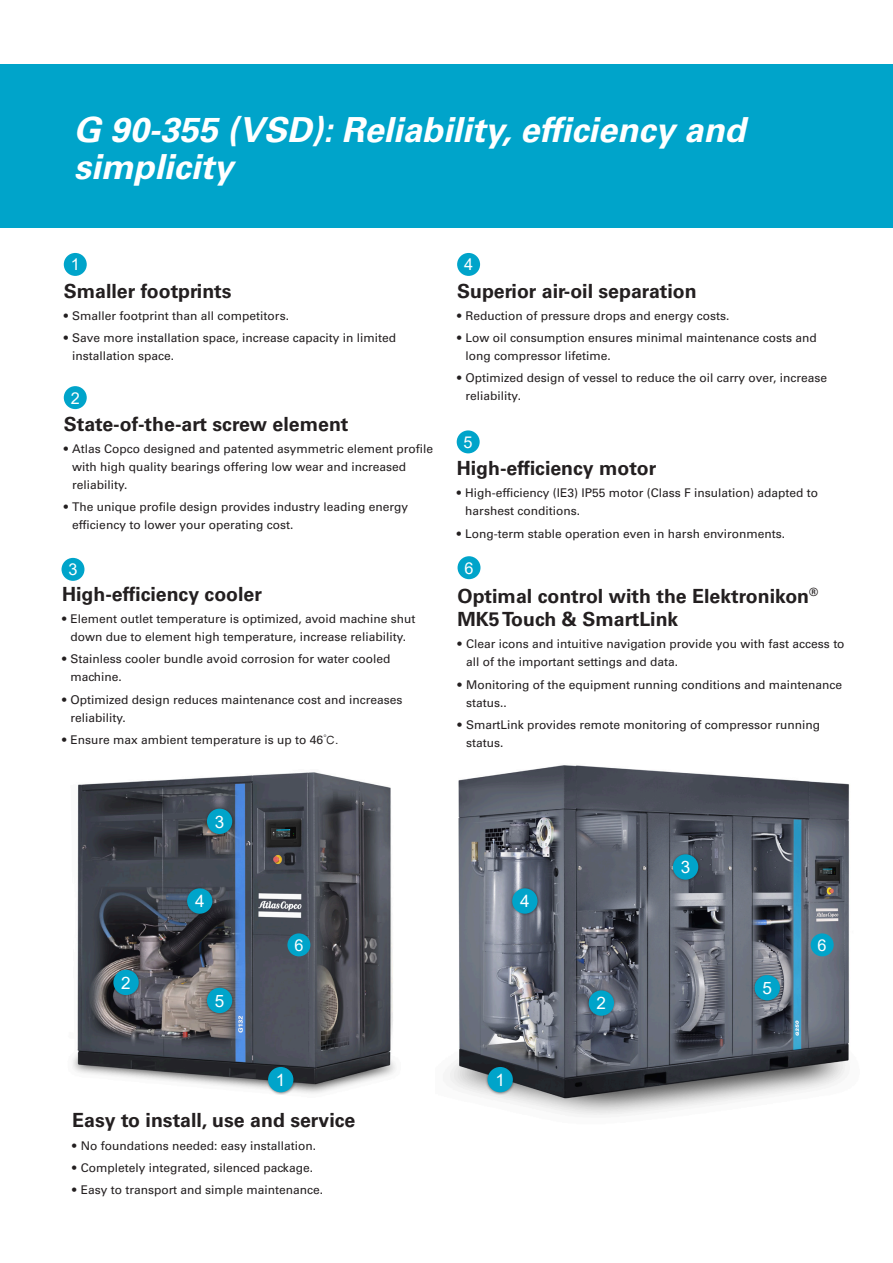
<style>
.page{position:relative;width:893px;height:1263px;background:#fff}
.page>*{position:absolute;margin:0;border:0;box-sizing:border-box;transform-origin:0 0}
.HEADLINE_level_1{font:italic 700 34.5px/37.5px "Univers LT Std";color:#fff}
.Subhead_level_02__BLACK{font:700 19.5px/23.4px "Univers LT Std";color:#231f20}
.t1{font:17.1px "Arial";color:#fff}
.t2{font:16.35px "Arial";color:#fff}
.Bullets__BLACK{font:12px/18px "Univers LT Std";color:#231f20}
.s1{font-family:"Sim Hei"}
.s2{font-family:"Arial"}
</style>
<div class="page">
<div style="left:0;top:64px;width:893px;height:163px;background:#00a4ca"></div>
<img style="left:450px;top:765px;width:400px;height:350px">
<div style="left:586px;top:988px;width:31px;height:30px;background:#231f20;opacity:.5"></div>
<div style="left:589px;top:990px;width:25px;height:26px;background:#00a4ca;border-radius:50%"></div>
<div style="left:752px;top:973px;width:30px;height:30px;background:#231f20;opacity:.5"></div>
<div style="left:755px;top:975px;width:25px;height:25px;background:#00a4ca;border-radius:50%"></div>
<div style="left:485px;top:1065px;width:30px;height:30px;background:#231f20;opacity:.5"></div>
<div style="left:487px;top:1067px;width:26px;height:25px;background:#00a4ca;border-radius:50%"></div>
<div style="left:671px;top:852px;width:30px;height:30px;background:#231f20;opacity:.5"></div>
<div style="left:673px;top:854px;width:25px;height:26px;background:#00a4ca;border-radius:50%"></div>
<div style="left:510px;top:886px;width:30px;height:30px;background:#231f20;opacity:.5"></div>
<div style="left:512px;top:888px;width:25px;height:26px;background:#00a4ca;border-radius:50%"></div>
<img style="left:73px;top:772px;width:323px;height:322px">
<div style="left:266px;top:1065px;width:30px;height:30px;background:#231f20;opacity:.5"></div>
<div style="left:268px;top:1067px;width:25px;height:25px;background:#00a4ca;border-radius:50%"></div>
<div style="left:111px;top:968px;width:30px;height:30px;background:#231f20;opacity:.5"></div>
<div style="left:113px;top:970px;width:26px;height:25px;background:#00a4ca;border-radius:50%"></div>
<div style="left:205px;top:806px;width:30px;height:31px;background:#231f20;opacity:.5"></div>
<div style="left:207px;top:809px;width:25px;height:25px;background:#00a4ca;border-radius:50%"></div>
<div style="left:185px;top:886px;width:30px;height:30px;background:#231f20;opacity:.5"></div>
<div style="left:187px;top:888px;width:25px;height:26px;background:#00a4ca;border-radius:50%"></div>
<div style="left:205px;top:986px;width:30px;height:30px;background:#231f20;opacity:.5"></div>
<div style="left:207px;top:988px;width:25px;height:25px;background:#00a4ca;border-radius:50%"></div>
<div style="left:457px;top:430px;width:23px;height:23px;background:#00a4ca;border-radius:50%"></div>
<div style="left:457px;top:253px;width:23px;height:23px;background:#00a4ca;border-radius:50%"></div>
<div style="left:62px;top:558px;width:22px;height:23px;background:#00a4ca;border-radius:50%"></div>
<div style="left:64px;top:253px;width:23px;height:23px;background:#00a4ca;border-radius:50%"></div>
<div style="left:64px;top:386px;width:23px;height:23px;background:#00a4ca;border-radius:50%"></div>
<div style="left:458px;top:556px;width:22px;height:23px;background:#00a4ca;border-radius:50%"></div>
<div style="left:811px;top:933px;width:23px;height:23px;background:#00a4ca;border-radius:50%"></div>
<div style="left:287px;top:933px;width:23px;height:23px;background:#00a4ca;border-radius:50%"></div>
<p class="HEADLINE_level_1" style="left:74px;top:111px;width:673px">G 90-355 (VSD): Reliability, efficiency and simplicity</p>
<p class="t2" style="left:71px;top:253px;width:11px">1</p>
<p class="Subhead_level_02__BLACK" style="left:64px;top:279px;width:169px">Smaller footprints</p>
<p class="Bullets__BLACK" style="left:64px;top:307px;width:227px">• Smaller footprint than all competitors.</p>
<p class="Bullets__BLACK" style="left:72px;top:329px;width:325px;text-indent:-9px">• Save more installation space, increase capacity in limited installation space.</p>
<p class="t2" style="left:71px;top:387px;width:11px">2</p>
<p class="Subhead_level_02__BLACK" style="left:64px;top:412px;width:286px">State-of-the-art screw element</p>
<p class="Bullets__BLACK" style="left:72px;top:440px;width:362px;text-indent:-9px">• Atlas Copco designed and patented asymmetric element profile with high quality bearings offering low wear and increased reliability.</p>
<p class="Bullets__BLACK" style="left:72px;top:498px;width:337px;text-indent:-9px">• The unique profile design provides industry leading energy efficiency to lower your operating cost.</p>
<p class="t2" style="left:68px;top:558px;width:11px">3</p>
<p class="Subhead_level_02__BLACK" style="left:62px;top:582px;width:201px">High-efficiency cooler</p>
<p class="Bullets__BLACK" style="left:62px;top:610px;width:355px;text-align:center">• Element outlet temperature is optimized, avoid machine shut down due to element high temperature, increase reliability.</p>
<p class="Bullets__BLACK" style="left:71px;top:650px;width:322px;text-indent:-9px">• Stainless cooler bundle avoid corrosion for water cooled machine.</p>
<p class="Bullets__BLACK" style="left:71px;top:690px;width:333px;text-indent:-9px">• Optimized design reduces maintenance cost and increases reliability.</p>
<p class="Bullets__BLACK" style="left:62px;top:731px;width:278px">• Ensure max ambient temperature is up to 46<span class="s1">℃</span><span class="s2">.</span></p>
<p class="t2" style="left:464px;top:253px;width:11px">4</p>
<p class="Subhead_level_02__BLACK" style="left:457px;top:279px;width:241px">Superior air-oil separation</p>
<p class="Bullets__BLACK" style="left:457px;top:307px;width:274px">• Reduction of pressure drops and energy costs.</p>
<p class="Bullets__BLACK" style="left:466px;top:329px;width:353px;text-indent:-9px">• Low oil consumption ensures minimal maintenance costs and long compressor lifetime.</p>
<p class="Bullets__BLACK" style="left:466px;top:369px;width:363px;text-indent:-9px">• Optimized design of vessel to reduce the oil carry over, increase reliability.</p>
<p class="t2" style="left:464px;top:431px;width:11px">5</p>
<p class="Subhead_level_02__BLACK" style="left:457px;top:457px;width:201px">High-efficiency motor</p>
<p class="Bullets__BLACK" style="left:465px;top:484px;width:355px;text-indent:-9px">• High-efficiency (IE3) IP55 motor (Class F insulation) adapted to harshest conditions.</p>
<p class="Bullets__BLACK" style="left:457px;top:524px;width:330px">• Long-term stable operation even in harsh environments.</p>
<p class="t2" style="left:464px;top:557px;width:11px">6</p>
<p class="Subhead_level_02__BLACK" style="left:458px;top:584px;width:362px">Optimal control with the Elektronikon<sup>®<br></sup>MK5 Touch &amp; SmartLink</p>
<p class="Bullets__BLACK" style="left:466px;top:635px;width:380px;text-indent:-9px">• Clear icons and intuitive navigation provide you with fast access to all of the important settings and data.</p>
<p class="Bullets__BLACK" style="left:466px;top:675px;width:378px;text-indent:-9px">• Monitoring of the equipment running conditions and maintenance status..</p>
<p class="Bullets__BLACK" style="left:466px;top:716px;width:356px;text-indent:-9px">• SmartLink provides remote monitoring of compressor running status.</p>
<p class="t1" style="left:215px;top:810px;width:11px">3</p>
<p class="t1" style="left:681px;top:855px;width:11px">3</p>
<p class="t1" style="left:195px;top:889px;width:11px">4</p>
<p class="t1" style="left:520px;top:889px;width:11px">4</p>
<p class="t2" style="left:294px;top:934px;width:11px">6</p>
<p class="t2" style="left:818px;top:934px;width:11px">6</p>
<p class="t1" style="left:121px;top:971px;width:11px">2</p>
<p class="t1" style="left:215px;top:989px;width:11px">5</p>
<p class="t1" style="left:597px;top:991px;width:11px">2</p>
<p class="t1" style="left:762px;top:976px;width:11px">5</p>
<p class="t1" style="left:276px;top:1068px;width:11px">1</p>
<p class="t1" style="left:495px;top:1068px;width:11px">1</p>
<p class="Subhead_level_02__BLACK" style="left:72px;top:1109px;width:285px">Easy to install, use and service</p>
<p class="Bullets__BLACK" style="left:72px;top:1136px;width:245px">• No foundations needed: easy installation.</p>
<p class="Bullets__BLACK" style="left:72px;top:1159px;width:242px">• Completely integrated, silenced package.</p>
<p class="Bullets__BLACK" style="left:72px;top:1181px;width:252px">• Easy to transport and simple maintenance.</p>
</div>
